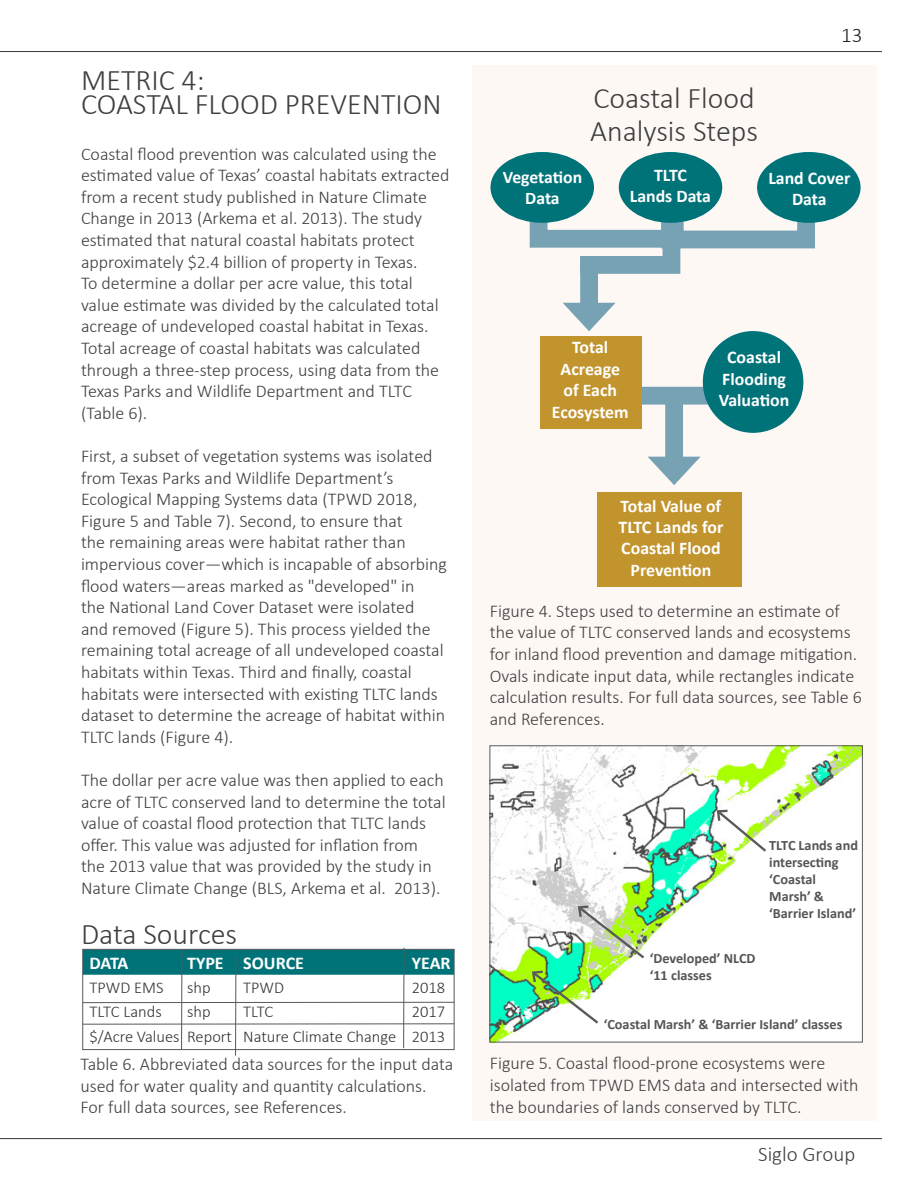
<style>
.page{position:relative;width:918px;height:1188px;background:#fff}
.page>*{position:absolute;margin:0;border:0;box-sizing:border-box;transform-origin:0 0}
.Body_Text{font:300 30px/33px "Calibri";color:#3e3e3f}
.t1{font:300 21px "Calibri";color:#3e3e3f}
.t2{font:300 21px "Calibri";color:#231f20}
.Body_Text-2{font:300 18px/21.6px "Calibri";color:#3e3e3f}
.t3{font:700 18px "Calibri";color:#fff}
.Body_Text-3{font:700 17.85px/21.5px "Calibri";color:#fff;text-align:center}
.Body_Text-4{font:700 17.7px/21.3px "Calibri";letter-spacing:-.01em;color:#fff;text-align:center}
.t4{font:300 16.5px "Calibri";color:#333}
.t5{font:700 14.25px/17.1px "Calibri";color:#545557}
</style>
<div class="page">
<hr style="left:0;top:51px;width:882px;height:1px;background:#373737">
<hr style="left:0;top:1138px;width:882px;height:1px;background:#373737">
<div style="left:472px;top:65px;width:405px;height:1055px;background:#fef5f1"></div>
<svg style="left:642px;top:337px;width:87px;height:76px"></svg>
<div style="left:85px;top:951px;width:367px;height:24px;background:#007379"></div>
<div style="left:665px;top:403px;width:18px;height:65px;background:#76a2b4"></div>
<svg style="left:648px;top:457px;width:52px;height:28px"></svg>
<div style="left:541px;top:336px;width:101px;height:92px;background:#c2942d"></div>
<svg style="left:522px;top:194px;width:297px;height:80px"></svg>
<div style="left:619px;top:152px;width:103px;height:71px;background:#007379;border-radius:50%"></div>
<div style="left:757px;top:152px;width:104px;height:71px;background:#007379;border-radius:50%"></div>
<div style="left:490px;top:152px;width:104px;height:71px;background:#007379;border-radius:50%"></div>
<div style="left:580px;top:266px;width:18px;height:48px;background:#76a2b4"></div>
<svg style="left:563px;top:303px;width:53px;height:28px"></svg>
<div style="left:703px;top:331px;width:100px;height:102px;background:#007379;border-radius:50%"></div>
<div style="left:597px;top:492px;width:144px;height:95px;background:#c2942d"></div>
<img style="left:492px;top:748px;width:369px;height:292px">
<svg style="left:715px;top:808px;width:54px;height:46px"></svg>
<img style="left:576px;top:904px;width:71px;height:57px">
<img style="left:530px;top:969px;width:71px;height:57px">
<hr style="left:83px;top:1002px;width:371px;height:1px;background:#57585a">
<hr style="left:83px;top:1024px;width:371px;height:1px;background:#57585a">
<hr style="left:181px;top:949px;width:1px;height:101px;background:#57585a">
<hr style="left:235px;top:955px;width:1px;height:101px;background:#57585a">
<hr style="left:403px;top:948px;width:1px;height:100px;background:#57585a">
<div style="left:83px;top:949px;width:371px;height:101px;border:1px solid #57585a"></div>
<p class="Body_Text" style="left:81px;top:63px;width:125px">METRIC 4:</p>
<p class="Body_Text" style="left:81px;top:87px;width:362px">COASTAL FLOOD PREVENTION</p>
<p class="Body_Text-2" style="left:81px;top:143px;width:370px">Coastal flood prevention was calculated using the estimated value of Texas’ coastal habitats extracted from a recent study published in Nature Climate Change in 2013 (Arkema et al. 2013). The study estimated that natural coastal habitats protect approximately $2.4 billion of property in Texas.<br>To determine a dollar per acre value, this total value estimate was divided by the calculated total acreage of undeveloped coastal habitat in Texas.<br>Total acreage of coastal habitats was calculated through a three-step process, using data from the Texas Parks and Wildlife Department and TLTC (Table 6).</p>
<p class="Body_Text-2" style="left:81px;top:445px;width:368px">First, a subset of vegetation systems was isolated from Texas Parks and Wildlife Department’s Ecological Mapping Systems data (TPWD 2018, Figure 5 and Table 7). Second, to ensure that<br>the remaining areas were habitat rather than impervious cover—which is incapable of absorbing flood waters—areas marked as "developed" in<br>the National Land Cover Dataset were isolated<br>and removed (Figure 5). This process yielded the remaining total acreage of all undeveloped coastal habitats within Texas. Third and finally, coastal habitats were intersected with existing TLTC lands dataset to determine the acreage of habitat within TLTC lands (Figure 4).</p>
<p class="Body_Text-2" style="left:81px;top:769px;width:366px">The dollar per acre value was then applied to each acre of TLTC conserved land to determine the total value of coastal flood protection that TLTC lands offer. This value was adjusted for inflation from the 2013 value that was provided by the study in Nature Climate Change (BLS, Arkema et al. 2013).</p>
<p class="Body_Text" style="left:81px;top:918px;width:158px">Data Sources</p>
<p class="t3" style="left:90px;top:950px;width:40px">DATA</p>
<p class="t3" style="left:187px;top:950px;width:38px">TYPE</p>
<p class="t3" style="left:243px;top:950px;width:62px">SOURCE</p>
<p class="t3" style="left:412px;top:950px;width:40px">YEAR</p>
<p class="t4" style="left:90px;top:977px;width:76px">TPWD EMS</p>
<p class="t4" style="left:187px;top:977px;width:25px">shp</p>
<p class="t4" style="left:243px;top:977px;width:42px">TPWD</p>
<p class="t4" style="left:412px;top:977px;width:35px">2018</p>
<p class="t4" style="left:90px;top:1002px;width:74px">TLTC Lands</p>
<p class="t4" style="left:187px;top:1002px;width:25px">shp</p>
<p class="t4" style="left:243px;top:1002px;width:32px">TLTC</p>
<p class="t4" style="left:412px;top:1002px;width:35px">2017</p>
<p class="t4" style="left:90px;top:1026px;width:92px">$/Acre Values</p>
<p class="t4" style="left:187px;top:1026px;width:46px">Report</p>
<p class="t4" style="left:243px;top:1026px;width:154px">Nature Climate Change</p>
<p class="t4" style="left:412px;top:1026px;width:35px">2013</p>
<p class="Body_Text-2" style="left:80px;top:1053px;width:374px">Table 6. Abbreviated data sources for the input data used for water quality and quantity calculations.<br>For full data sources, see References.</p>
<p class="t2" style="left:841px;top:22px;width:23px">13</p>
<p class="Body_Text-4" style="left:503px;top:166px;width:81px">Vegetation<br>Data</p>
<p class="Body_Text" style="left:590px;top:81px;width:169px">Coastal Flood<br>Analysis Steps</p>
<p class="Body_Text-3" style="left:654px;top:164px;width:34px">TLTC</p>
<p class="Body_Text-3" style="left:630px;top:186px;width:83px">Lands Data</p>
<p class="Body_Text-3" style="left:768px;top:167px;width:84px">Land Cover<br>Data</p>
<p class="Body_Text-3" style="left:561px;top:337px;width:61px">Total<br>Acreage</p>
<p class="Body_Text-3" style="left:552px;top:379px;width:78px">of Each<br>Ecosystem</p>
<p class="Body_Text-3" style="left:719px;top:347px;width:72px">Coastal<br>Flooding<br>Valuation</p>
<p class="Body_Text-3" style="left:619px;top:495px;width:106px">Total Value of<br>TLTC Lands for<br>Coastal Flood<br>Prevention</p>
<p class="Body_Text-2" style="left:490px;top:600px;width:374px">Figure 4. Steps used to determine an estimate of the value of TLTC conserved lands and ecosystems for inland flood prevention and damage mitigation.<br>Ovals indicate input data, while rectangles indicate calculation results. For full data sources, see Table 6 and References.</p>
<p class="t5" style="left:650px;top:950px;width:107px">‘Developed’ NLCD ‘11 classes</p>
<p class="t5" style="left:769px;top:836px;width:90px">TLTC Lands and intersecting ‘Coastal<br>Marsh’ &amp; ‘Barrier Island’</p>
<p class="t5" style="left:604px;top:1016px;width:240px">‘Coastal Marsh’ &amp; ‘Barrier Island’ classes</p>
<p class="Body_Text-2" style="left:490px;top:1053px;width:370px">Figure 5. Coastal flood-prone ecosystems were isolated from TPWD EMS data and intersected with the boundaries of lands conserved by TLTC.</p>
<p class="t1" style="left:758px;top:1141px;width:99px">Siglo Group</p>
</div>
